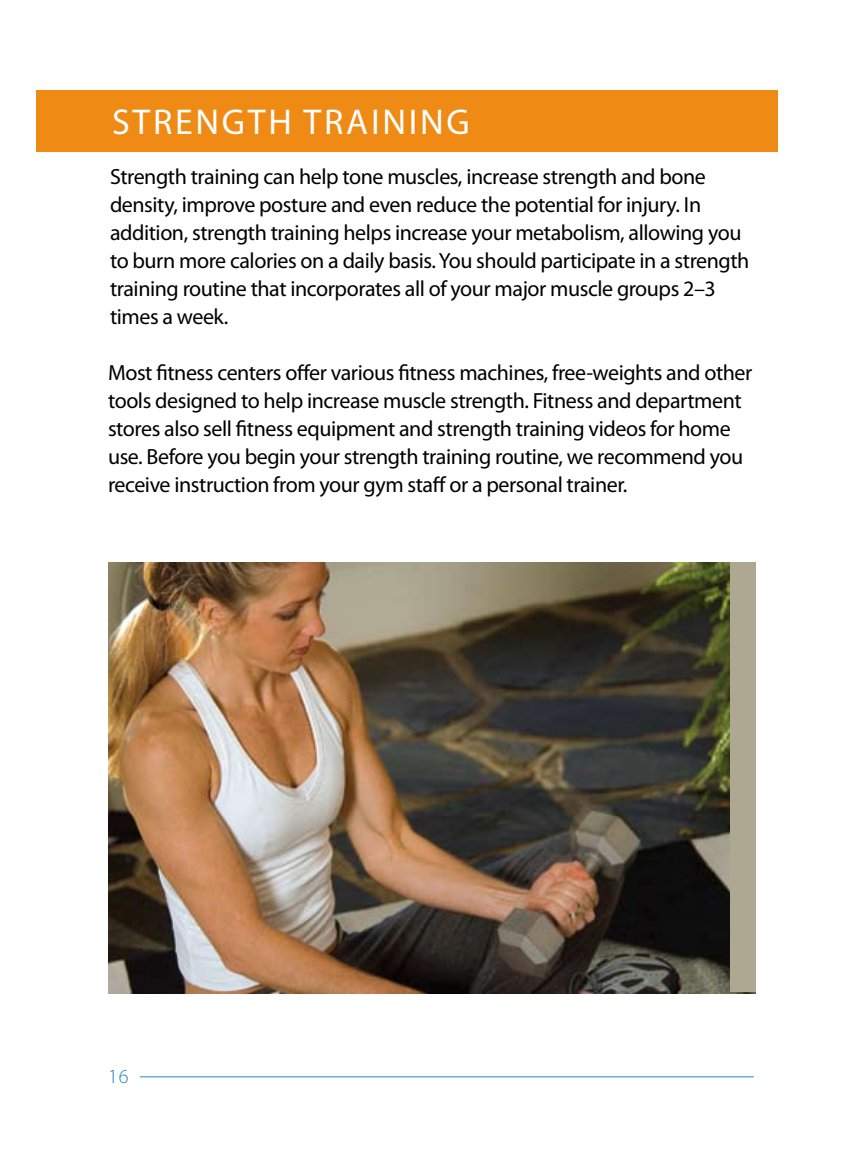
<style>
.page{position:relative;width:864px;height:1152px;background:#fff}
.page>*{position:absolute;margin:0;border:0;box-sizing:border-box;transform-origin:0 0}
.t1{font:36px "Myriad Pro";letter-spacing:.075em;color:#fff}
.t2{font:22px/28px "Myriad Pro";letter-spacing:-.02em;color:#000}
.t3{font:300 20px "Myriad Pro";color:#1f86c2}
</style>
<div class="page">
<img style="left:108px;top:562px;width:648px;height:431px">
<div style="left:730px;top:562px;width:26px;height:430px;background:#aea892"></div>
<div style="left:36px;top:90px;width:742px;height:61px;background:#ef8a15"></div>
<hr style="left:140px;top:1076px;width:614px;height:1px;background:#1f86c2">
<h1 class="t1" style="left:112px;top:100px;width:359px">STRENGTH TRAINING</h1>
<p class="t2" style="left:110px;top:163px;width:641px">Strength training can help tone muscles, increase strength and bone density, improve posture and even reduce the potential for injury. In addition, strength training helps increase your metabolism, allowing you to burn more calories on a daily basis. You should participate in a strength training routine that incorporates all of your major muscle groups 2–3 times a week.</p>
<p class="t2" style="left:108px;top:359px;width:646px">Most fitness centers offer various fitness machines, free-weights and other tools designed to help increase muscle strength. Fitness and department stores also sell fitness equipment and strength training videos for home use. Before you begin your strength training routine, we recommend you receive instruction from your gym staff or a personal trainer.</p>
<p class="t3" style="left:108px;top:1064px;width:22px">16</p>
</div>
